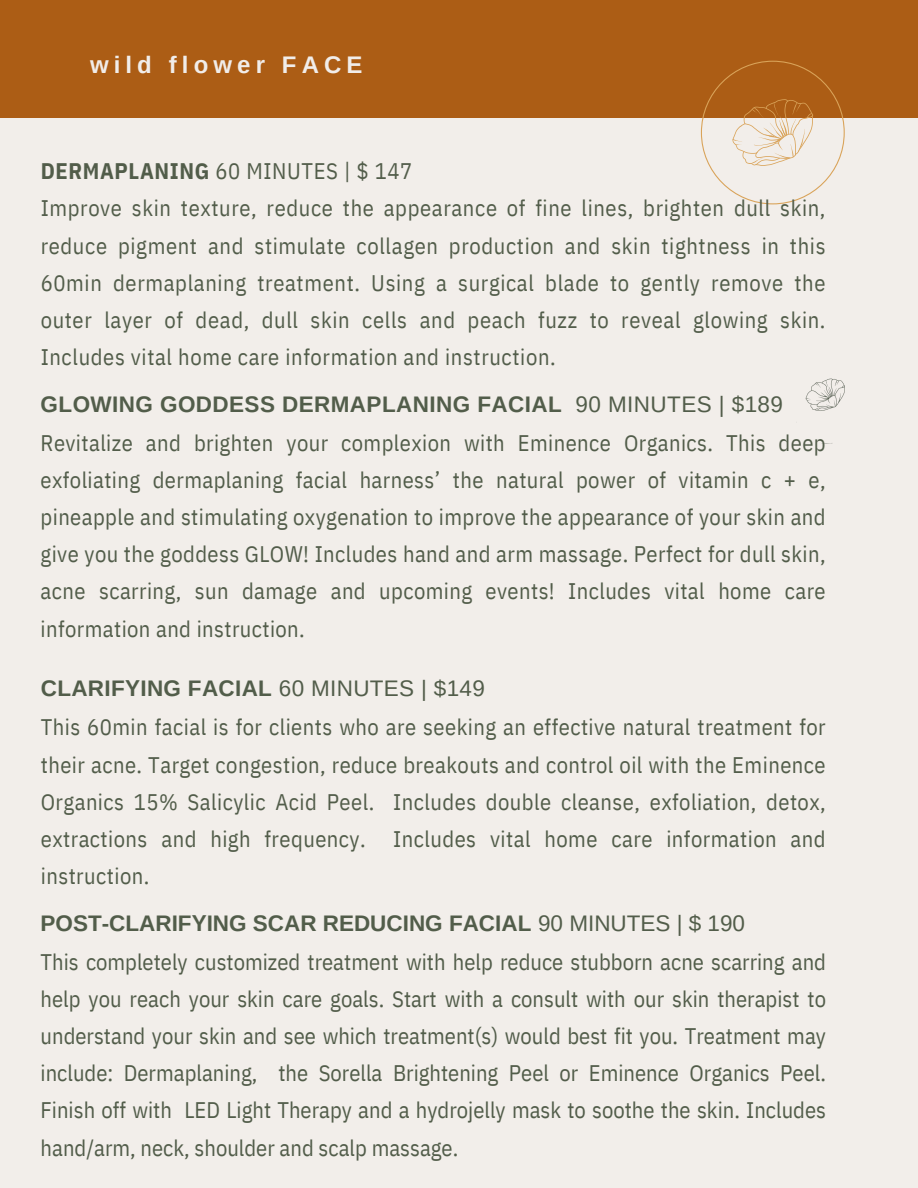
<style>
.page{position:relative;width:918px;height:1188px;background:#fff}
.page>*{position:absolute;margin:0;border:0;box-sizing:border-box;transform-origin:0 0}
.t1{font:700 24px "Arimo";letter-spacing:.215em;color:#f1edea}
.t2{font:22.5px/37.2px "IBM Plex Sans Cond";letter-spacing:.02em;color:#525d4a;text-align:justify}
.t3{font:700 22.5px "Arimo";letter-spacing:.015em;color:#525d4a}
.s1{font-weight:700}
.s2{font-weight:400}
</style>
<div class="page">
<div style="left:0;top:118px;width:918px;height:1070px;background:#f2eeea"></div>
<div style="left:0;top:0;width:918px;height:118px;background:#ac5d15"></div>
<svg style="left:701px;top:61px;width:144px;height:143px"></svg>
<div style="left:764px;top:330px;width:125px;height:125px;background:#f2eeea"></div>
<p class="t1" style="left:90px;top:51px;width:274px">wild flower FACE</p>
<h1 class="t2" style="left:41px;top:152px;width:373px"><span class="s1">DERMAPLANING</span> 60 MINUTES | $ 147</h1>
<p class="t2" style="left:41px;top:189px;width:786px">Improve skin texture, reduce the appearance of fine lines, brighten dull skin, reduce pigment and stimulate collagen production and skin tightness in this 60min dermaplaning treatment. Using a surgical blade to gently remove the outer layer of dead, dull skin cells and peach fuzz to reveal glowing skin.<br>Includes vital home care information and instruction.</p>
<p class="t3" style="left:41px;top:391px;width:744px">GLOWING GODDESS DERMAPLANING FACIAL <span class="s2">90 MINUTES | $189</span></p>
<p class="t2" style="left:41px;top:424px;width:787px">Revitalize and brighten your complexion with Eminence Organics. This deep exfoliating dermaplaning facial harness’ the natural power of vitamin c + e, pineapple and stimulating oxygenation to improve the appearance of your skin and give you the goddess GLOW! Includes hand and arm massage. Perfect for dull skin, acne scarring, sun damage and upcoming events! Includes vital home care information and instruction.</p>
<p class="t3" style="left:41px;top:676px;width:446px">CLARIFYING FACIAL <span class="s2">60 MINUTES | $149</span></p>
<p class="t2" style="left:41px;top:708px;width:786px">This 60min facial is for clients who are seeking an effective natural treatment for their acne. Target congestion, reduce breakouts and control oil with the Eminence Organics 15% Salicylic Acid Peel. Includes double cleanse, exfoliation, detox, extractions and high frequency. Includes vital home care information and instruction.</p>
<p class="t3" style="left:41px;top:910px;width:706px">POST-CLARIFYING SCAR REDUCING FACIAL <span class="s2">90 MINUTES | $ 190</span></p>
<p class="t2" style="left:41px;top:943px;width:787px">This completely customized treatment with help reduce stubborn acne scarring and help you reach your skin care goals. Start with a consult with our skin therapist to understand your skin and see which treatment(s) would best fit you. Treatment may include: Dermaplaning, the Sorella Brightening Peel or Eminence Organics Peel.<br>Finish off with LED Light Therapy and a hydrojelly mask to soothe the skin. Includes hand/arm, neck, shoulder and scalp massage.</p>
</div>
